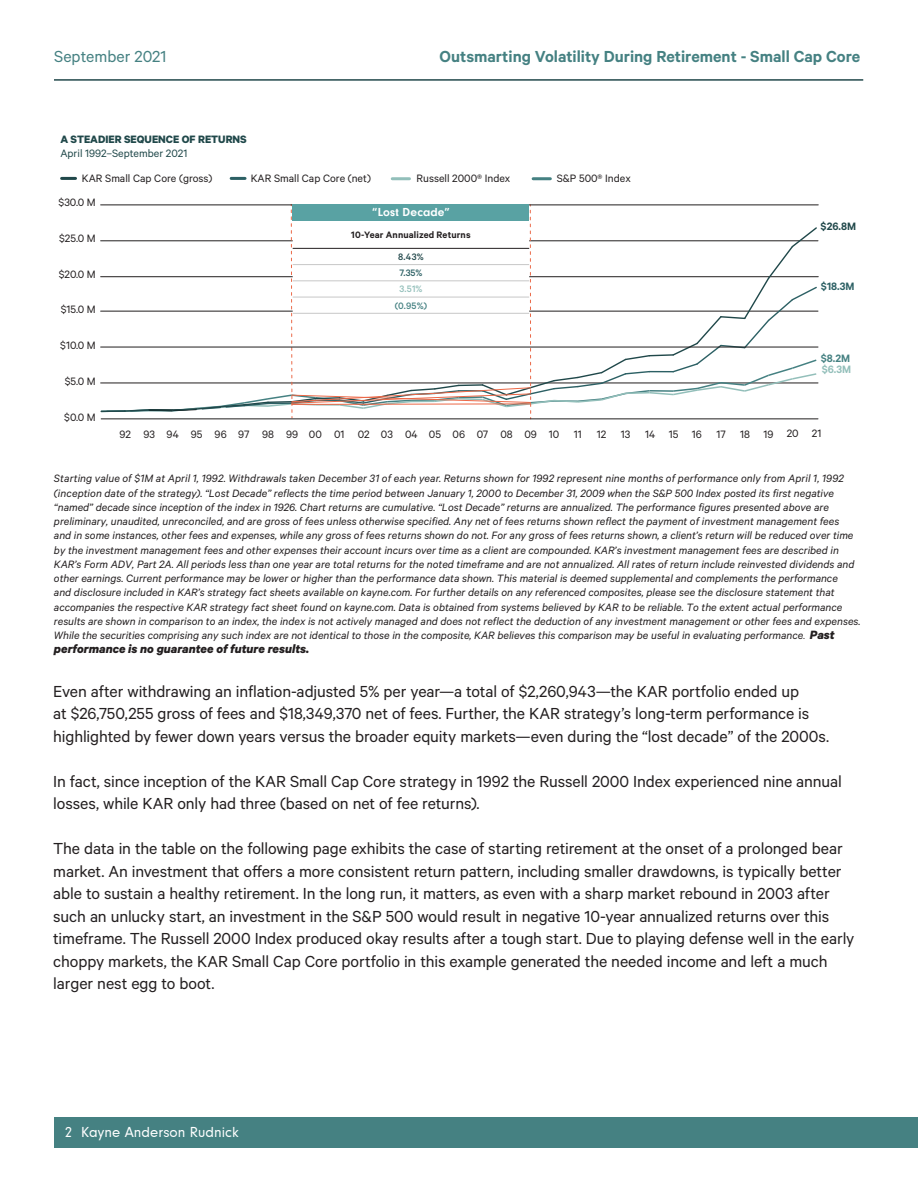
<style>
.page{position:relative;width:918px;height:1188px;background:#fff}
.page>*{position:absolute;margin:0;border:0;box-sizing:border-box;transform-origin:0 0}
.t1{font:18px/22.5px "Calibre";letter-spacing:-.005em;color:#231f20}
.t2{font:600 18px "Calibre";color:#458182}
.t3{font:18px "Calibre";color:#458182}
.t4{font:15px "Neuzeit Gro";color:#fff}
.t5{font:italic 700 13.5px "Calibre";color:#231f20}
.t6{font:italic 12px/14.2px "Calibre";color:#231f20}
.t7{font:12px "Calibre";color:#231f20}
.t8{font:700 12px/14.4px "Calibre";color:#20484a}
.t9{font:700 12px "Neuzeit Gro";letter-spacing:.015em;color:#fff}
.t10{font:600 12px/10.9px "Calibre";color:#458182}
.t11{font:600 12px "Calibre";color:#20484a}
.t12{font:600 12px "Calibre";color:#2c6064}
.t13{font:600 10.5px "Calibre";letter-spacing:.015em;color:#231f20}
.t14{font:500 10.5px "Calibre";color:#458182}
.t15{font:500 10.5px "Calibre";color:#22484b}
.t16{font:500 10.5px "Calibre";color:#2c6064}
.t17{font:500 10.5px "Calibre";color:#93bfba}
.s1{font-weight:400}
.s2{color:#93bfba}
.s3{font-size:10.5px}
.s4{font-weight:700;font-size:13.5px}
</style>
<div class="page">
<hr style="left:54px;top:79px;width:809px;height:2px;background:#22484b">
<div style="left:54px;top:1117px;width:864px;height:31px;background:#458182"></div>
<hr style="left:62px;top:177px;width:14px;height:3px;background:#20484a">
<hr style="left:392px;top:177px;width:17px;height:3px;background:#92bfba">
<hr style="left:533px;top:177px;width:17px;height:3px;background:#458182">
<hr style="left:231px;top:177px;width:14px;height:3px;background:#2c6064">
<hr style="left:101px;top:419px;width:717px;height:1px;background:#211e1e">
<svg style="left:101px;top:204px;width:717px;height:215px"></svg>
<hr style="left:293px;top:313px;width:236px;height:1px;background:#c7c7c7">
<hr style="left:293px;top:264px;width:236px;height:1px;background:#c7c7c7">
<hr style="left:293px;top:281px;width:236px;height:1px;background:#c7c7c7">
<hr style="left:293px;top:297px;width:236px;height:1px;background:#c7c7c7">
<hr style="left:293px;top:248px;width:236px;height:1px;background:#231f20">
<h1 class="t3" style="left:54px;top:46px;width:114px">September 2021</h1>
<h1 class="t2" style="left:440px;top:46px;width:422px">Outsmarting Volatility During Retirement - Small Cap Core</h1>
<p class="t8" style="left:60px;top:131px;width:188px">A STEADIER SEQUENCE OF RETURNS<br><span class="s1">April 1992–September 2021</span></p>
<p class="t7" style="left:82px;top:172px;width:132px">KAR Small Cap Core (gross)</p>
<p class="t7" style="left:251px;top:172px;width:122px">KAR Small Cap Core (net)</p>
<p class="t7" style="left:417px;top:172px;width:95px">Russell 2000® Index</p>
<p class="t7" style="left:557px;top:172px;width:76px">S&amp;P 500® Index</p>
<p class="t7" style="left:58px;top:196px;width:39px">$30.0 M</p>
<p class="t7" style="left:59px;top:232px;width:38px">$25.0 M</p>
<p class="t7" style="left:59px;top:268px;width:39px">$20.0 M</p>
<p class="t7" style="left:61px;top:302px;width:37px">$15.0 M</p>
<p class="t7" style="left:60px;top:338px;width:37px">$10.0 M</p>
<p class="t7" style="left:65px;top:374px;width:33px">$5.0 M</p>
<p class="t7" style="left:64px;top:410px;width:33px">$0.0 M</p>
<p class="t9" style="left:372px;top:205px;width:79px">“Lost Decade”</p>
<p class="t13" style="left:351px;top:229px;width:121px">10-Year Annualized Returns</p>
<p class="t15" style="left:398px;top:251px;width:27px">8.43%</p>
<p class="t16" style="left:399px;top:267px;width:24px">7.35%</p>
<p class="t17" style="left:399px;top:283px;width:25px">3.51%</p>
<p class="t14" style="left:395px;top:299px;width:34px">(0.95%)</p>
<p class="t7" style="left:119px;top:427px;width:13px">92</p>
<p class="t7" style="left:764px;top:427px;width:37px">19 20</p>
<p class="t7" style="left:144px;top:427px;width:440px">93 94 95 96 97 98 99 00 01 02 03 04 05 06 07 08 09 10 11</p>
<p class="t7" style="left:597px;top:427px;width:155px">12 13 14 15 16 17 18</p>
<p class="t11" style="left:821px;top:219px;width:37px">$26.8M</p>
<p class="t12" style="left:821px;top:279px;width:35px">$18.3M</p>
<p class="t10" style="left:821px;top:352px;width:32px">$8.2M <span class="s2">$6.3M</span></p>
<p class="t7" style="left:812px;top:427px;width:11px">21</p>
<p class="t6" style="left:54px;top:471px;width:808px">Starting value of $1M at April 1, 1992. Withdrawals taken December 31 of each year. Returns shown for 1992 represent nine months of performance only from April 1, 1992 (inception date of the strategy). “Lost Decade” reflects the time period between January 1, 2000 to December 31, 2009 when the S&amp;P 500 Index posted its first negative “named” decade since inception of the index in 1926. Chart returns are cumulative. “Lost Decade” returns are annualized. The performance figures presented above are preliminary, unaudited, unreconciled, and are gross of fees unless otherwise specified. Any net of fees returns shown reflect the payment of investment management fees<br>and in some instances, other fees and expenses, while any gross of fees returns shown do not. For any gross of fees returns shown, a client’s return will be reduced over time by the investment management fees and other expenses their account incurs over time as a client are compounded. KAR’s investment management fees are described in KAR’s Form ADV, Part 2A. All periods less than one year are total returns for the noted timeframe and are not annualized. All rates of return include reinvested dividends and other earnings. Current performance may be lower or higher than the performance data shown. This material is deemed supplemental and complements the performance<br>and disclosure included in KAR’s strategy fact sheets available on kayne.com. For further details on any referenced composites, please see the disclosure statement that accompanies the respective KAR strategy fact sheet found on kayne.com. Data is obtained from systems believed by KAR to be reliable. To the extent actual performance results are shown in comparison to an index, the index is not actively managed and does not reflect the deduction of any investment management or other fees and expenses.<br>While the securities comprising any such index are not identical to those in the composite, KAR believes this comparison may be useful in evaluating performance<span class="s3">.</span> <span class="s4">Past</span></p>
<p class="t5" style="left:54px;top:641px;width:257px">performance is no guarantee of future results.</p>
<p class="t1" style="left:53px;top:679px;width:778px">Even after withdrawing an inflation-adjusted 5% per year—a total of $2,260,943—the KAR portfolio ended up<br>at $26,750,255 gross of fees and $18,349,370 net of fees. Further, the KAR strategy’s long-term performance is highlighted by fewer down years versus the broader equity markets—even during the “lost decade” of the 2000s.</p>
<p class="t1" style="left:53px;top:769px;width:790px">In fact, since inception of the KAR Small Cap Core strategy in 1992 the Russell 2000 Index experienced nine annual losses, while KAR only had three (based on net of fee returns).</p>
<p class="t1" style="left:53px;top:837px;width:803px">The data in the table on the following page exhibits the case of starting retirement at the onset of a prolonged bear market. An investment that offers a more consistent return pattern, including smaller drawdowns, is typically better able to sustain a healthy retirement. In the long run, it matters, as even with a sharp market rebound in 2003 after such an unlucky start, an investment in the S&amp;P 500 would result in negative 10-year annualized returns over this timeframe. The Russell 2000 Index produced okay results after a tough start. Due to playing defense well in the early choppy markets, the KAR Small Cap Core portfolio in this example generated the needed income and left a much larger nest egg to boot.</p>
<p class="t4" style="left:65px;top:1124px;width:175px">2 Kayne Anderson Rudnick</p>
</div>
